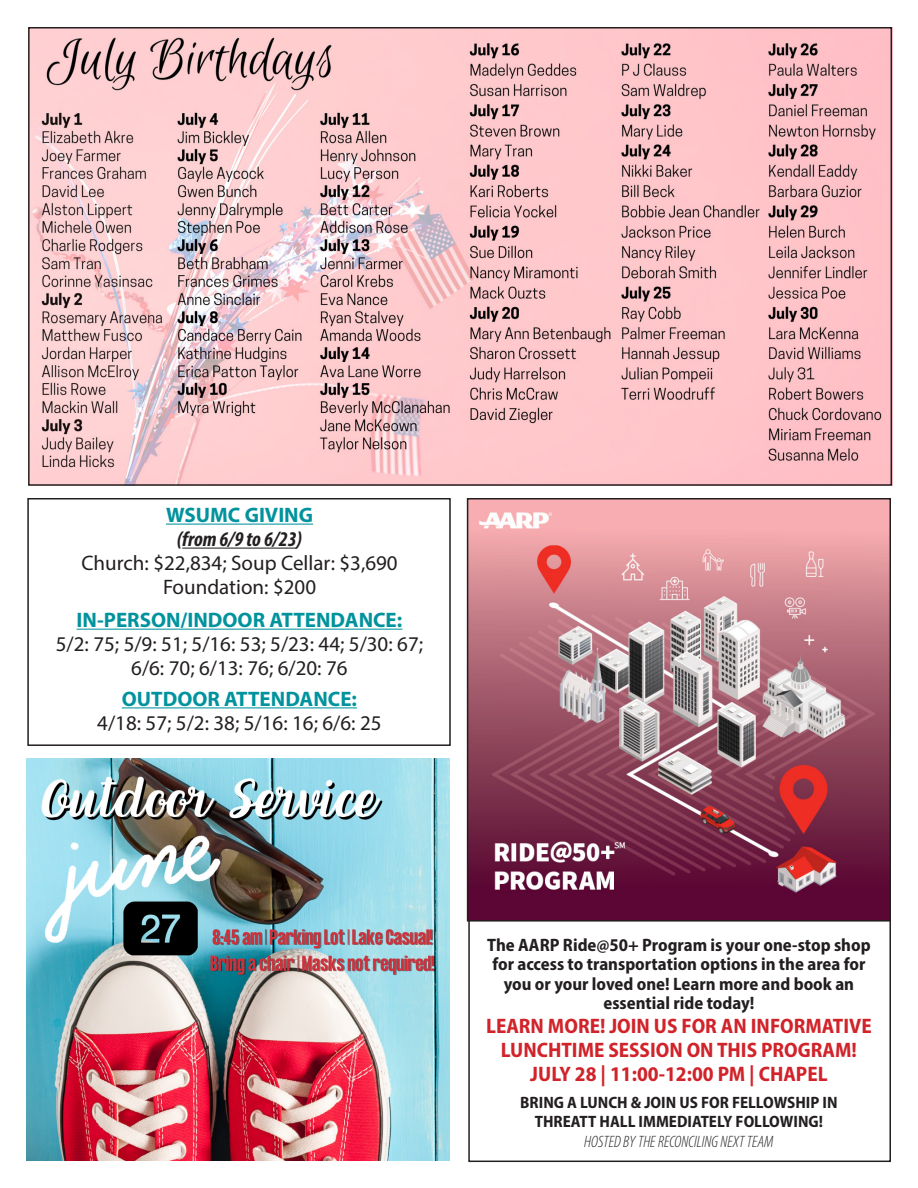
<style>
.page{position:relative;width:918px;height:1188px;background:#fff}
.page>*{position:absolute;margin:0;border:0;box-sizing:border-box;transform-origin:0 0}
.t1{font:21px "Myriad Pro";color:#231f20}
.t2{font:700 semi-condensed 21px/24px "Myriad Pro";color:#d1232a;text-align:center}
.t3{font:700 21px "Myriad Pro";color:#00939d}
.t4{font:italic 700 condensed 21px "Myriad Pro";color:#231f20}
.t5{font:700 semi-condensed 18px/19.5px "Myriad Pro";color:#231f20;text-align:center}
.t6{font:700 semi-condensed 16.5px "Myriad Pro";color:#231f20}
.t7{font:italic 300 condensed 16.5px "Myriad Pro";color:#231f20}
</style>
<div class="page">
<div style="left:27px;top:498px;width:424px;height:248px;border:2px solid #231f20"></div>
<img style="left:31px;top:30px;width:858px;height:453px">
<img style="left:470px;top:501px;width:418px;height:418px">
<div style="left:467px;top:498px;width:424px;height:424px;border:2px solid #231f20"></div>
<img style="left:27px;top:758px;width:423px;height:403px">
<hr style="left:77px;top:629px;width:325px;height:1px;background:#00939d">
<hr style="left:122px;top:707px;width:235px;height:1px;background:#00939d">
<hr style="left:166px;top:524px;width:147px;height:1px;background:#00939d">
<hr style="left:182px;top:548px;width:115px;height:1px;background:#231f20">
<p class="t3" style="left:166px;top:501px;width:149px">WSUMC GIVING</p>
<p class="t4" style="left:177px;top:526px;width:127px">(from 6/9 to 6/23)</p>
<p class="t1" style="left:81px;top:550px;width:318px">Church: $22,834; Soup Cellar: $3,690</p>
<p class="t1" style="left:163px;top:574px;width:155px">Foundation: $200</p>
<p class="t3" style="left:77px;top:606px;width:327px">IN-PERSON/INDOOR ATTENDANCE:</p>
<p class="t1" style="left:56px;top:631px;width:369px">5/2: 75; 5/9: 51; 5/16: 53; 5/23: 44; 5/30: 67;</p>
<p class="t1" style="left:131px;top:655px;width:218px">6/6: 70; 6/13: 76; 6/20: 76</p>
<p class="t3" style="left:122px;top:685px;width:237px">OUTDOOR ATTENDANCE:</p>
<p class="t1" style="left:97px;top:710px;width:286px">4/18: 57; 5/2: 38; 5/16: 16; 6/6: 25</p>
<p class="t5" style="left:487px;top:935px;width:385px">The AARP Ride@50+ Program is your one-stop shop for access to transportation options in the area for you or your loved one! Learn more and book an essential ride today!</p>
<p class="t2" style="left:486px;top:1014px;width:387px">LEARN MORE! JOIN US FOR AN INFORMATIVE<br>LUNCHTIME SESSION ON THIS PROGRAM!</p>
<p class="t2" style="left:530px;top:1062px;width:299px">JULY 28 | 11:00-12:00 PM | CHAPEL</p>
<p class="t6" style="left:520px;top:1092px;width:319px">BRING A LUNCH &amp; JOIN US FOR FELLOWSHIP IN</p>
<p class="t6" style="left:535px;top:1111px;width:290px">THREATT HALL IMMEDIATELY FOLLOWING!</p>
<p class="t7" style="left:584px;top:1132px;width:191px">HOSTED BY THE RECONCILING NEXT TEAM</p>
</div>
